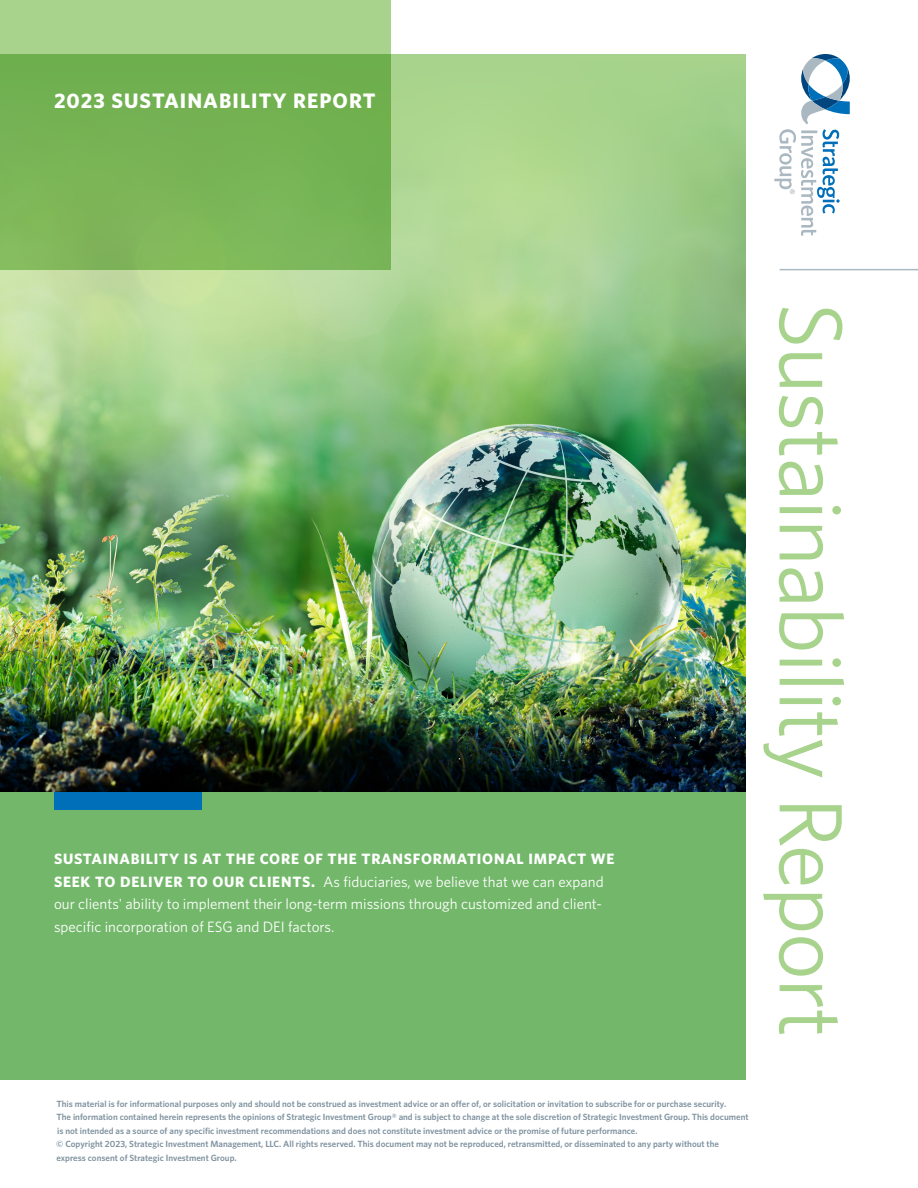
<style>
.page{position:relative;width:918px;height:1188px;background:#fff}
.page>*{position:absolute;margin:0;border:0;box-sizing:border-box;transform-origin:0 0}
.Series_Title{font:90px "Whitney";letter-spacing:-.02em;color:#a7d38d}
.Topic{font:700 21px "Whitney";letter-spacing:.05em;color:#fff}
.Summary{font:15px/22.5px "Whitney";color:#fff}
.t1{font:600 9px/13.5px "Whitney";color:#7f929f}
.s1{font-weight:700}
</style>
<div class="page">
<hr style="left:780px;top:269px;width:138px;height:1px;background:#aab8c1">
<svg style="left:774px;top:54px;width:76px;height:182px"></svg>
<div style="left:0;top:792px;width:746px;height:288px;background:#73b86a"></div>
<img style="left:0;top:486px;width:746px;height:306px">
<svg style="left:0;top:54px;width:746px;height:432px;background:#9ac787"></svg>
<svg style="left:0;top:0;width:391px;height:270px;background:#80b95f"></svg>
<div style="left:54px;top:792px;width:148px;height:18px;background:#006fba"></div>
<p class="Topic" style="left:54px;top:87px;width:323px">2023 SUSTAINABILITY REPORT</p>
<p class="Summary" style="left:54px;top:847px;width:562px"><span class="s1">SUSTAINABILITY IS AT THE CORE OF THE TRANSFORMATIONAL IMPACT WE SEEK TO DELIVER TO OUR CLIENTS.</span> As fiduciaries, we believe that we can expand our clients' ability to implement their long-term missions through customized and client&shy;specific incorporation of ESG and DEI factors.</p>
<p class="Series_Title" style="left:871px;top:302px;width:737px;rotate:90deg">Sustainability Report</p>
<p class="t1" style="left:56px;top:1097px;width:694px">This material is for informational purposes only and should not be construed as investment advice or an offer of, or solicitation or invitation to subscribe for or purchase security.<br>The information contained herein represents the opinions of Strategic Investment Group® and is subject to change at the sole discretion of Strategic Investment Group. This document is not intended as a source of any specific investment recommendations and does not constitute investment advice or the promise of future performance.<br>© Copyright 2023, Strategic Investment Management, LLC. All rights reserved. This document may not be reproduced, retransmitted, or disseminated to any party without the express consent of Strategic Investment Group.</p>
</div>
